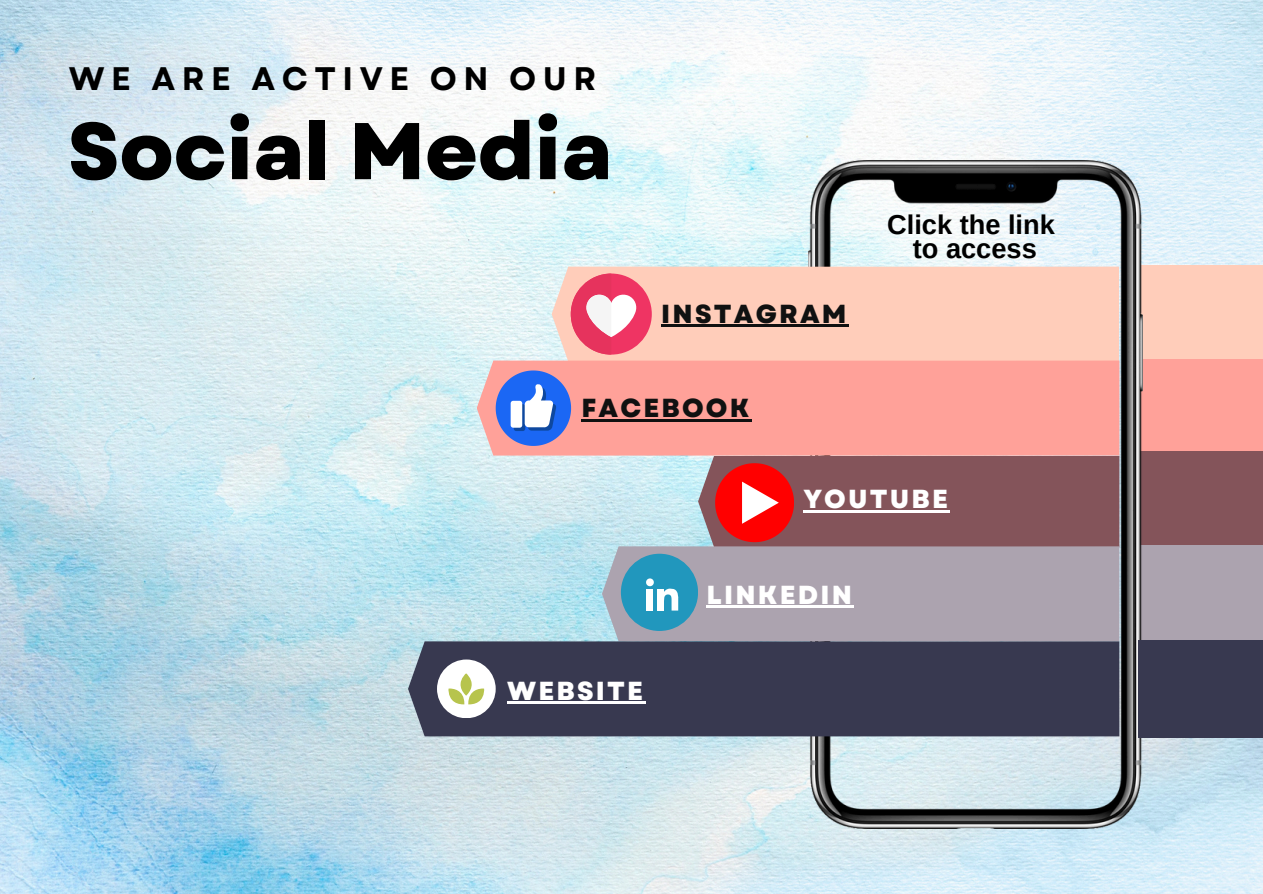
<style>
.page{position:relative;width:1263px;height:894px;background:#fff}
.page>*{position:absolute;margin:0;border:0;box-sizing:border-box;transform-origin:0 0}
.t1{font:800 80.1px "Garet";color:#000}
.t2{font:700 32.55px "Garet";letter-spacing:.2em;color:#000}
.t3{font:700 27.15px "Arimo";color:#000}
.t4{font:800 26.1px "Garet";letter-spacing:.085em;color:#fff}
.t5{font:800 26.1px "Garet";letter-spacing:.085em;color:#101111}
</style>
<div class="page">
<img style="left:0;top:0;width:1263px;height:893px">
<div style="left:1138px;top:265px;width:125px;height:98px;background:#ffcdba"></div>
<div style="left:1138px;top:359px;width:125px;height:97px;background:#ffa199"></div>
<div style="left:1138px;top:451px;width:125px;height:97px;background:#84545a"></div>
<div style="left:1138px;top:545px;width:125px;height:97px;background:#aca3af"></div>
<img style="left:808px;top:161px;width:334px;height:667px">
<div style="left:552px;top:266px;width:567px;height:94px;background:#ffcdba"></div>
<div style="left:477px;top:360px;width:642px;height:95px;background:#ffa199"></div>
<div style="left:602px;top:546px;width:517px;height:95px;background:#aca3af"></div>
<div style="left:1138px;top:640px;width:125px;height:97px;background:#383950"></div>
<div style="left:408px;top:641px;width:711px;height:95px;background:#383950"></div>
<div style="left:437px;top:659px;width:59px;height:59px;background:#fff;border-radius:50%"></div>
<svg style="left:448px;top:673px;width:36px;height:31px"></svg>
<svg style="left:496px;top:370px;width:75px;height:76px"></svg>
<div style="left:571px;top:273px;width:81px;height:81px;background:#ef3463;border-radius:50%"></div>
<svg style="left:571px;top:273px;width:67px;height:81px"></svg>
<svg style="left:698px;top:455px;width:421px;height:92px;background:#965358"></svg>
<div style="left:621px;top:553px;width:77px;height:77px;background:#2197bd;border-radius:50%"></div>
<svg style="left:646px;top:578px;width:33px;height:32px"></svg>
<hr style="left:661px;top:324px;width:188px;height:2px;background:#101111">
<hr style="left:581px;top:419px;width:171px;height:2px;background:#101111">
<hr style="left:803px;top:510px;width:147px;height:2px;background:#fff">
<hr style="left:707px;top:605px;width:147px;height:2px;background:#fff">
<hr style="left:507px;top:701px;width:138px;height:2px;background:#fff">
<p class="t2" style="left:69px;top:55px;width:529px">WE ARE ACTIVE ON OUR</p>
<h1 class="t1" style="left:68px;top:93px;width:546px">Social Media</h1>
<p class="t5" style="left:661px;top:294px;width:187px">INSTAGRAM</p>
<p class="t5" style="left:581px;top:389px;width:170px">FACEBOOK</p>
<p class="t3" style="left:887px;top:209px;width:169px">Click the link</p>
<p class="t3" style="left:913px;top:234px;width:126px">to access</p>
<p class="t4" style="left:803px;top:480px;width:146px">YOUTUBE</p>
<h3 class="t4" style="left:507px;top:671px;width:137px">WEBSITE</h3>
<p class="t4" style="left:707px;top:575px;width:147px">LINKEDIN</p>
</div>
